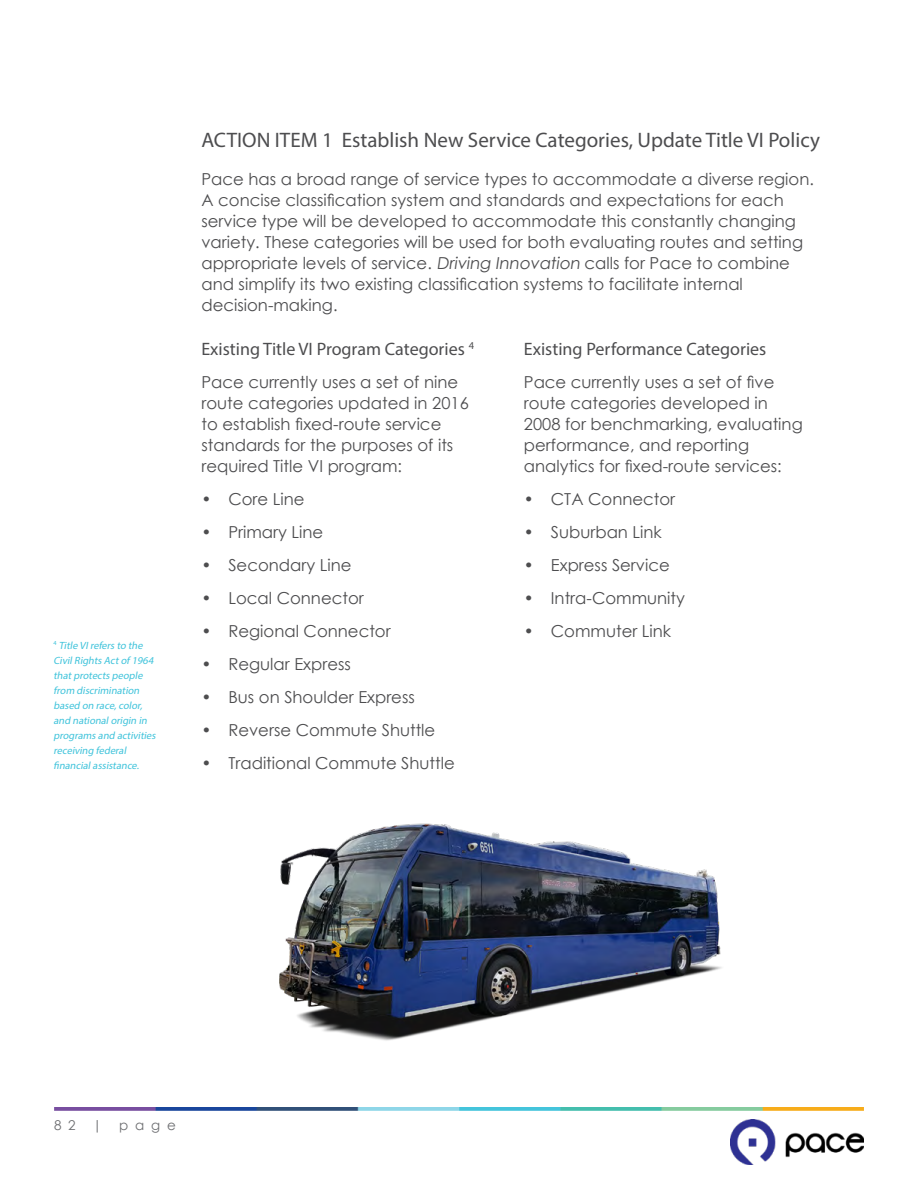
<style>
.page{position:relative;width:918px;height:1188px;background:#fff}
.page>*{position:absolute;margin:0;border:0;box-sizing:border-box;transform-origin:0 0}
.t1{font:21px "Myriad Pro";color:#4d4d4f}
.t2{font:18px "Myriad Pro";color:#4d4d4f}
.t3{font:16.5px/21px "Century Gothic";color:#4d4d4f}
.t4{font:13.5px "Century Gothic";color:#6d6e71}
.t5{font:italic 10.5px/15px "Myriad Pro";color:#3fc3db}
</style>
<div class="page">
<img style="left:730px;top:1120px;width:134px;height:45px">
<img style="left:54px;top:1107px;width:810px;height:4px">
<img style="left:279px;top:823px;width:443px;height:218px">
<p class="t5" style="left:54px;top:638px;width:106px"><sup>4</sup> Title VIrefers to the<br>CivilRights Actof 1964 thatprotects people from discrimination based on race,color, and nationalorigin in programs and activities receiving federal financialassistance.</p>
<p class="t1" style="left:201px;top:127px;width:620px">ACTION ITEM 1 Establish New Service Categories, Update Title VI Policy</p>
<p class="t3" style="left:201px;top:168px;width:614px">Pace has a broad range of service types to accommodate a diverse region.<br>A concise classification system and standards and expectations for each service type will be developed to accommodate this constantly changing variety. These categories will be used for both evaluating routes and setting appropriate levels of service. Driving Innovation calls for Pace to combine and simplify its two existing classification systems to facilitate internal decision-making.</p>
<p class="t2" style="left:201px;top:338px;width:274px">Existing Title VI Program Categories <sup>4</sup></p>
<p class="t3" style="left:201px;top:371px;width:269px">Pace currently uses a set of nine route categories updated in 2016 to establish fixed-route service standards for the purposes of its required Title VI program:</p>
<p class="t3" style="left:201px;top:488px;width:105px">• Core Line</p>
<p class="t3" style="left:201px;top:521px;width:123px">• Primary Line</p>
<p class="t3" style="left:201px;top:554px;width:152px">• Secondary Line</p>
<p class="t3" style="left:201px;top:587px;width:164px">• Local Connector</p>
<p class="t3" style="left:201px;top:620px;width:191px">• Regional Connector</p>
<p class="t3" style="left:201px;top:653px;width:151px">• Regular Express</p>
<p class="t3" style="left:201px;top:686px;width:215px">• Bus on Shoulder Express</p>
<p class="t3" style="left:201px;top:719px;width:235px">• Reverse Commute Shuttle</p>
<p class="t3" style="left:201px;top:752px;width:255px">• Traditional Commute Shuttle</p>
<p class="t2" style="left:524px;top:338px;width:244px">Existing Performance Categories</p>
<p class="t3" style="left:524px;top:371px;width:280px">Pace currently uses a set of five route categories developed in<br>2008 for benchmarking, evaluating performance, and reporting analytics for fixed-route services:</p>
<p class="t3" style="left:524px;top:488px;width:153px">• CTA Connector</p>
<p class="t3" style="left:524px;top:521px;width:139px">• Suburban Link</p>
<p class="t3" style="left:524px;top:554px;width:147px">• Express Service</p>
<p class="t3" style="left:524px;top:587px;width:163px">• Intra-Community</p>
<p class="t3" style="left:524px;top:620px;width:149px">• Commuter Link</p>
<p class="t4" style="left:54px;top:1116px;width:23px">8 2</p>
<p class="t4" style="left:93px;top:1116px;width:11px">|</p>
<p class="t4" style="left:119px;top:1116px;width:58px">page</p>
</div>
